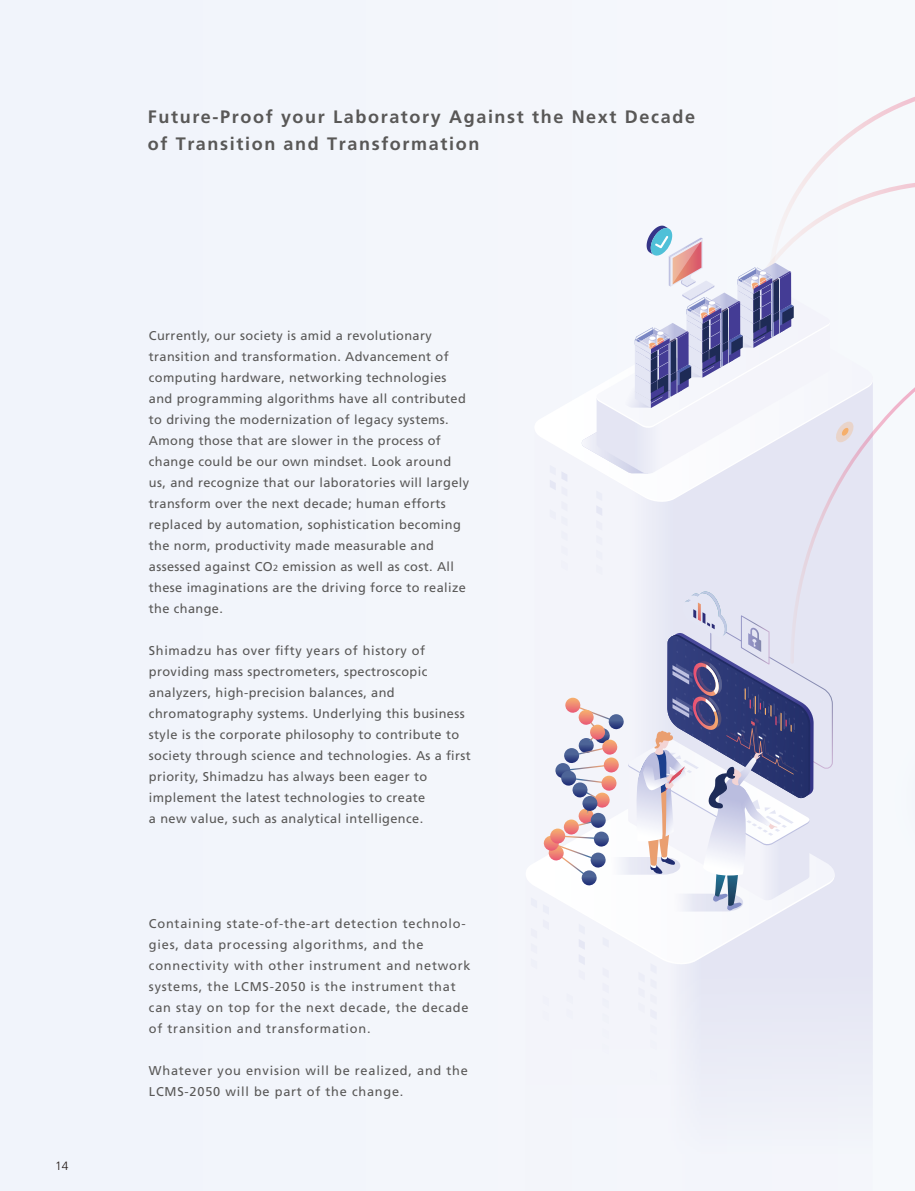
<style>
.page{position:relative;width:915px;height:1191px;background:#fff}
.page>*{position:absolute;margin:0;border:0;box-sizing:border-box;transform-origin:0 0}
.t1{font:700 18px/27px "Frutiger LT Std";letter-spacing:.09em;color:#595857}
.t2{font:12.75px/21px "Frutiger LT Std";letter-spacing:.03em;color:#595857}
.t3{font:12.75px/21px "Frutiger LT Std";letter-spacing:.06em;color:#595857}
.t4{font:300 12px "Frutiger LT Std";color:#231916}
.s1{font-size:8.85px}
</style>
<div class="page">
<div style="left:0;top:0;width:914px;height:1191px;background:#f2f5fb"></div>
<svg style="left:530px;top:97px;width:384px;height:952px"></svg>
<p class="t4" style="left:55px;top:1158px;width:15px">14</p>
<h1 class="t1" style="left:148px;top:103px;width:548px">Future-Proof your Laboratory Against the Next Decade of Transition and Transformation</h1>
<p class="t2" style="left:149px;top:325px;width:321px">Currently, our society is amid a revolutionary transition and transformation. Advancement of computing hardware, networking technologies and programming algorithms have all contributed to driving the modernization of legacy systems.<br>Among those that are slower in the process of change could be our own mindset. Look around us, and recognize that our laboratories will largely transform over the next decade; human efforts replaced by automation, sophistication becoming the norm, productivity made measurable and assessed against CO<span class="s1">2</span> emission as well as cost. All these imaginations are the driving force to realize the change.</p>
<p class="t2" style="left:149px;top:640px;width:323px">Shimadzu has over fifty years of history of providing mass spectrometers, spectroscopic analyzers, high-precision balances, and chromatography systems. Underlying this business style is the corporate philosophy to contribute to society through science and technologies. As a first priority, Shimadzu has always been eager to implement the latest technologies to create<br>a new value, such as analytical intelligence.</p>
<p class="t3" style="left:149px;top:913px;width:323px">Containing state-of-the-art detection technolo&shy;gies, data processing algorithms, and the connectivity with other instrument and network systems, the LCMS-2050 is the instrument that can stay on top for the next decade, the decade of transition and transformation.</p>
<p class="t3" style="left:149px;top:1060px;width:320px">Whatever you envision will be realized, and the<br>LCMS-2050 will be part of the change.</p>
</div>
